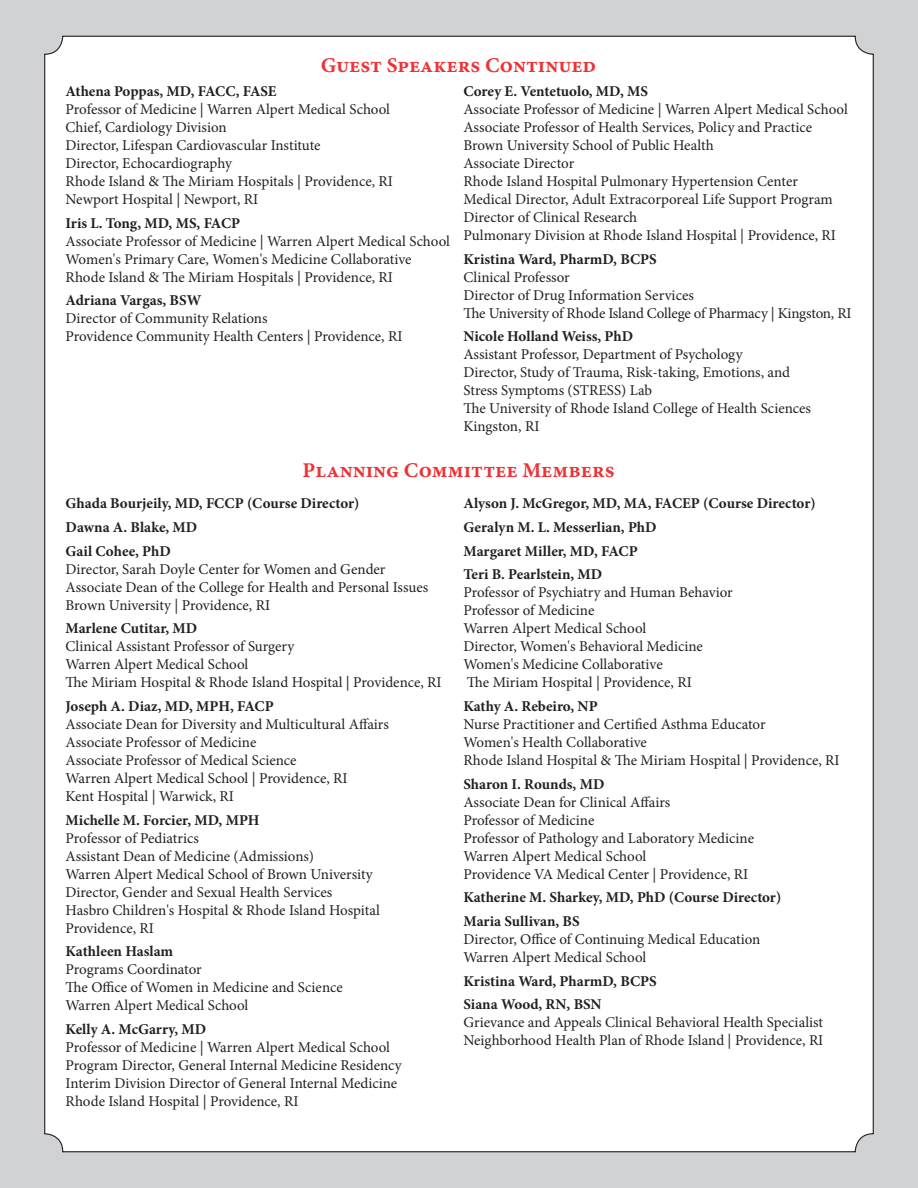
<style>
.page{position:relative;width:918px;height:1188px;background:#d1d2d4}
.page>*{position:absolute;margin:0;border:0;box-sizing:border-box;transform-origin:0 0}
.t1{font:21px "Minion Pro Bold Capt";color:#ee3337}
.t2{font:15px/18px "Minion Pro";letter-spacing:-.005em;color:#231f20}
.t3{font:700 15px/23.7px "Minion Pro";color:#231f20}
</style>
<div class="page">
<div style="left:45px;top:36px;width:828px;height:1116px;background:#fff;border-radius:18px"></div>
<h1 class="t1" style="left:321px;top:50px;width:277px">Guest Speakers Continued</h1>
<p class="t3" style="left:66px;top:79px;width:212px">Athena Poppas, MD, FACC, FASE</p>
<p class="t2" style="left:66px;top:100px;width:329px">Professor of Medicine | Warren Alpert Medical School Chief, Cardiology Division<br>Director, Lifespan Cardiovascular Institute<br>Director, Echocardiography<br>Rhode Island &amp; The Miriam Hospitals | Providence, RI Newport Hospital | Newport, RI</p>
<p class="t3" style="left:66px;top:211px;width:176px">Iris L. Tong, MD, MS, FACP</p>
<p class="t2" style="left:66px;top:232px;width:386px">Associate Professor of Medicine | Warren Alpert Medical School<br>Women's Primary Care, Women's Medicine Collaborative<br>Rhode Island &amp; The Miriam Hospitals | Providence, RI</p>
<p class="t3" style="left:66px;top:289px;width:137px">Adriana Vargas, BSW</p>
<p class="t2" style="left:66px;top:310px;width:338px">Director of Community Relations<br>Providence Community Health Centers | Providence, RI</p>
<p class="t3" style="left:463px;top:79px;width:186px">Corey E. Ventetuolo, MD, MS</p>
<p class="t2" style="left:463px;top:100px;width:386px">Associate Professor of Medicine | Warren Alpert Medical School Associate Professor of Health Services, Policy and Practice Brown University School of Public Health<br>Associate Director<br>Rhode Island Hospital Pulmonary Hypertension Center Medical Director, Adult Extracorporeal Life Support Program Director of Clinical Research<br>Pulmonary Division at Rhode Island Hospital | Providence, RI</p>
<p class="t3" style="left:463px;top:247px;width:195px">Kristina Ward, PharmD, BCPS</p>
<p class="t2" style="left:463px;top:268px;width:390px">Clinical Professor<br>Director of Drug Information Services<br>The University of Rhode Island College of Pharmacy | Kingston, RI</p>
<p class="t3" style="left:463px;top:325px;width:171px">Nicole Holland Weiss, PhD</p>
<p class="t2" style="left:463px;top:346px;width:349px">Assistant Professor, Department of Psychology<br>Director, Study of Trauma, Risk-taking, Emotions, and Stress Symptoms (STRESS) Lab<br>The University of Rhode Island College of Health Sciences Kingston, RI</p>
<h1 class="t1" style="left:302px;top:455px;width:314px">Planning Committee Members</h1>
<p class="t3" style="left:66px;top:491px;width:295px">Ghada Bourjeily, MD, FCCP (Course Director)<br>Dawna A. Blake, MD<br>Gail Cohee, PhD</p>
<p class="t2" style="left:66px;top:560px;width:364px">Director, Sarah Doyle Center for Women and Gender<br>Associate Dean of the College for Health and Personal Issues<br>Brown University | Providence, RI</p>
<p class="t3" style="left:66px;top:616px;width:133px">Marlene Cutitar, MD</p>
<p class="t2" style="left:66px;top:638px;width:378px">Clinical Assistant Professor of Surgery<br>Warren Alpert Medical School<br>The Miriam Hospital &amp; Rhode Island Hospital | Providence, RI</p>
<p class="t3" style="left:66px;top:694px;width:210px">Joseph A. Diaz, MD, MPH, FACP</p>
<p class="t2" style="left:66px;top:715px;width:325px">Associate Dean for Diversity and Multicultural Affairs Associate Professor of Medicine<br>Associate Professor of Medical Science<br>Warren Alpert Medical School | Providence, RI<br>Kent Hospital | Warwick, RI</p>
<p class="t3" style="left:66px;top:808px;width:196px">Michelle M. Forcier, MD, MPH</p>
<p class="t2" style="left:66px;top:829px;width:316px">Professor of Pediatrics<br>Assistant Dean of Medicine (Admissions)<br>Warren Alpert Medical School of Brown University Director, Gender and Sexual Health Services<br>Hasbro Children's Hospital &amp; Rhode Island Hospital Providence, RI</p>
<p class="t3" style="left:66px;top:939px;width:109px">Kathleen Haslam</p>
<p class="t2" style="left:66px;top:961px;width:279px">Programs Coordinator<br>The Office of Women in Medicine and Science<br>Warren Alpert Medical School</p>
<p class="t3" style="left:66px;top:1017px;width:142px">Kelly A. McGarry, MD</p>
<p class="t2" style="left:66px;top:1038px;width:338px">Professor of Medicine | Warren Alpert Medical School Program Director, General Internal Medicine Residency Interim Division Director of General Internal Medicine Rhode Island Hospital | Providence, RI</p>
<p class="t3" style="left:463px;top:491px;width:354px">Alyson J. McGregor, MD, MA, FACEP (Course Director)<br>Geralyn M. L. Messerlian, PhD<br>Margaret Miller, MD, FACP<br>Teri B. Pearlstein, MD</p>
<p class="t2" style="left:463px;top:584px;width:271px">Professor of Psychiatry and Human Behavior Professor of Medicine<br>Warren Alpert Medical School<br>Director, Women's Behavioral Medicine Women's Medicine Collaborative<br>The Miriam Hospital | Providence, RI</p>
<p class="t3" style="left:463px;top:694px;width:136px">Kathy A. Rebeiro, NP</p>
<p class="t2" style="left:463px;top:715px;width:378px">Nurse Practitioner and Certified Asthma Educator<br>Women's Health Collaborative<br>Rhode Island Hospital &amp; The Miriam Hospital | Providence, RI</p>
<p class="t3" style="left:463px;top:772px;width:142px">Sharon I. Rounds, MD</p>
<p class="t2" style="left:463px;top:793px;width:292px">Associate Dean for Clinical Affairs<br>Professor of Medicine<br>Professor of Pathology and Laboratory Medicine Warren Alpert Medical School<br>Providence VA Medical Center | Providence, RI</p>
<p class="t3" style="left:463px;top:885px;width:319px">Katherine M. Sharkey, MD, PhD (Course Director)<br>Maria Sullivan, BS</p>
<p class="t2" style="left:463px;top:930px;width:298px">Director, Office of Continuing Medical Education<br>Warren Alpert Medical School</p>
<p class="t3" style="left:463px;top:969px;width:195px">Kristina Ward, PharmD, BCPS<br>Siana Wood, RN, BSN</p>
<p class="t2" style="left:463px;top:1014px;width:361px">Grievance and Appeals Clinical Behavioral Health Specialist<br>Neighborhood Health Plan of Rhode Island | Providence, RI</p>
</div>
